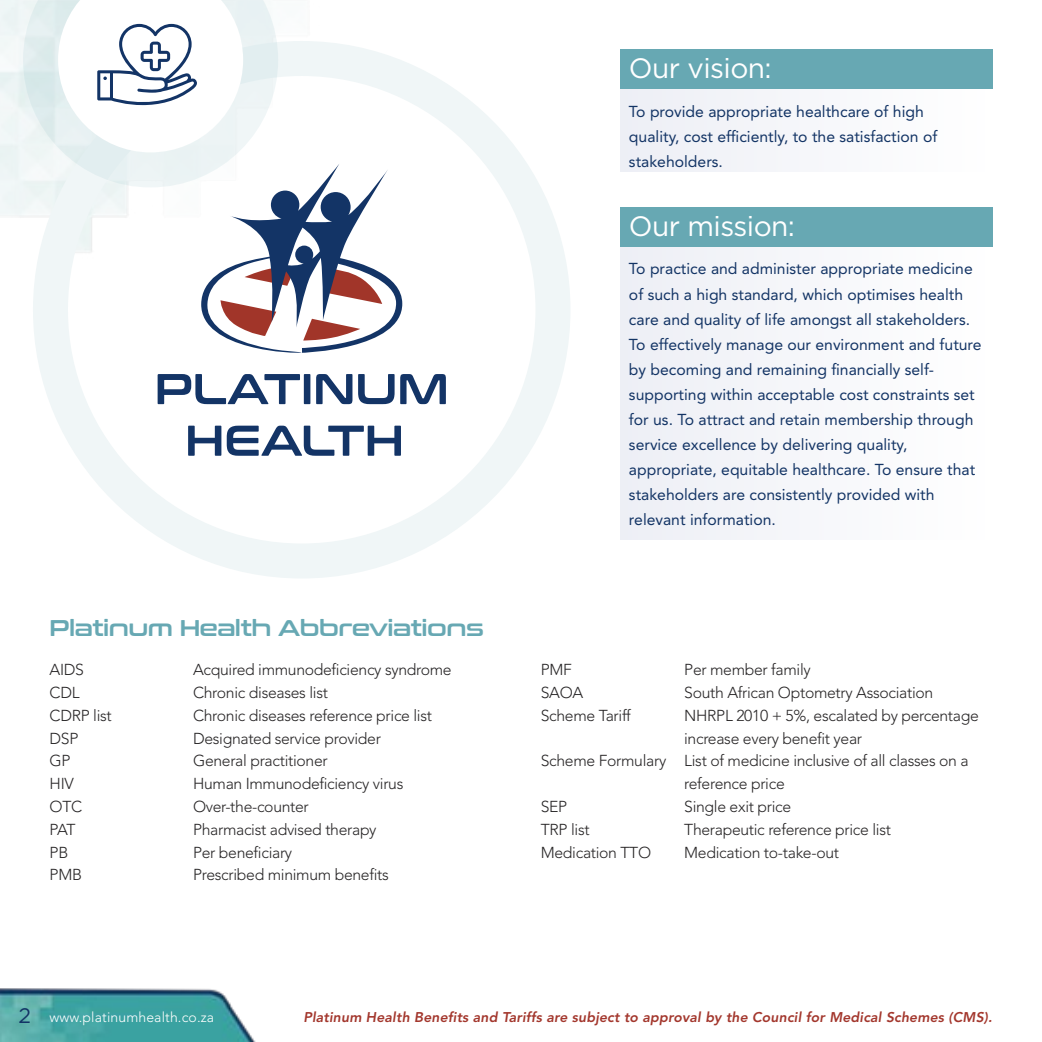
<style>
.page{position:relative;width:1042px;height:1042px;background:#fff}
.page>*{position:absolute;margin:0;border:0;box-sizing:border-box;transform-origin:0 0}
.t1{font:28px "Gotham";letter-spacing:-.02em;color:#fff}
.t2{font:22.75px "Conthrax Sb";letter-spacing:-.02em;color:#67a8b3}
.t3{font:21px "Gotham";color:#133465}
.t4{font:300 15.75px/22.8px "Avenir";letter-spacing:-.02em;color:#272526}
.t5{font:15.75px/25px "Avenir";color:#133465}
.t6{font:italic 800 14px "Avenir";letter-spacing:.01em;color:#a3372d}
.t7{font:300 14px "Avenir";letter-spacing:.01em;color:#fff}
</style>
<div class="page">
<img style="left:0;top:988px;width:256px;height:54px">
<div style="left:620px;top:75px;width:372px;height:96px;background:#f6f7fa"></div>
<div style="left:620px;top:50px;width:372px;height:39px;background:#67a8b3"></div>
<div style="left:620px;top:233px;width:372px;height:307px;background:#f6f7fa"></div>
<div style="left:620px;top:208px;width:372px;height:39px;background:#67a8b3"></div>
<svg style="left:33px;top:41px;width:537px;height:537px"></svg>
<svg style="left:23px;top:0;width:255px;height:187px"></svg>
<svg style="left:58px;top:0;width:185px;height:152px"></svg>
<svg style="left:201px;top:164px;width:201px;height:190px"></svg>
<svg style="left:158px;top:374px;width:142px;height:30px"></svg>
<div style="left:304px;top:374px;width:6px;height:30px;background:#133466"></div>
<svg style="left:316px;top:374px;width:36px;height:30px"></svg>
<svg style="left:358px;top:374px;width:36px;height:30px"></svg>
<svg style="left:400px;top:374px;width:46px;height:30px"></svg>
<svg style="left:188px;top:426px;width:33px;height:30px"></svg>
<svg style="left:227px;top:426px;width:174px;height:30px"></svg>
<p class="t1" style="left:629px;top:57px;width:144px">Our vision:</p>
<p class="t5" style="left:629px;top:100px;width:310px">To provide appropriate healthcare of high quality, cost efficiently, to the satisfaction of stakeholders.</p>
<p class="t2" style="left:50px;top:619px;width:436px">Platinum Health Abbreviations</p>
<p class="t4" style="left:50px;top:660px;width:36px">AIDS</p>
<p class="t4" style="left:193px;top:660px;width:260px">Acquired immunodeficiency syndrome</p>
<p class="t4" style="left:50px;top:683px;width:32px">CDL</p>
<p class="t4" style="left:193px;top:683px;width:136px">Chronic diseases list</p>
<p class="t4" style="left:50px;top:705px;width:64px">CDRP list</p>
<p class="t4" style="left:193px;top:705px;width:240px">Chronic diseases reference price list</p>
<p class="t4" style="left:50px;top:728px;width:30px">DSP</p>
<p class="t4" style="left:193px;top:728px;width:189px">Designated service provider</p>
<p class="t4" style="left:50px;top:751px;width:22px">GP</p>
<p class="t4" style="left:193px;top:751px;width:136px">General practitioner</p>
<p class="t4" style="left:50px;top:774px;width:26px">HIV</p>
<p class="t4" style="left:193px;top:774px;width:212px">Human Immunodeficiency virus</p>
<p class="t4" style="left:50px;top:796px;width:34px">OTC</p>
<p class="t4" style="left:193px;top:796px;width:117px">Over-the-counter</p>
<p class="t4" style="left:50px;top:819px;width:28px">PAT</p>
<p class="t4" style="left:193px;top:819px;width:185px">Pharmacist advised therapy</p>
<p class="t4" style="left:50px;top:842px;width:20px">PB</p>
<p class="t4" style="left:193px;top:842px;width:101px">Per beneficiary</p>
<p class="t4" style="left:50px;top:865px;width:34px">PMB</p>
<p class="t4" style="left:193px;top:865px;width:197px">Prescribed minimum benefits</p>
<p class="t1" style="left:629px;top:215px;width:168px">Our mission:</p>
<p class="t5" style="left:629px;top:258px;width:354px">To practice and administer appropriate medicine of such a high standard, which optimises health care and quality of life amongst all stakeholders.<br>To effectively manage our environment and future by becoming and remaining financially self&shy;supporting within acceptable cost constraints set for us. To attract and retain membership through service excellence by delivering quality, appropriate, equitable healthcare. To ensure that stakeholders are consistently provided with relevant information.</p>
<p class="t4" style="left:541px;top:660px;width:33px">PMF</p>
<p class="t4" style="left:684px;top:660px;width:128px">Per member family</p>
<p class="t4" style="left:541px;top:683px;width:44px">SAOA</p>
<p class="t4" style="left:684px;top:683px;width:250px">South African Optometry Association</p>
<p class="t4" style="left:541px;top:705px;width:91px">Scheme Tariff</p>
<p class="t4" style="left:684px;top:705px;width:296px">NHRPL 2010 + 5%, escalated by percentage increase every benefit year</p>
<p class="t4" style="left:684px;top:751px;width:286px;text-indent:-143px">Scheme Formulary List of medicine inclusive of all classes on a reference price</p>
<p class="t4" style="left:541px;top:796px;width:28px">SEP</p>
<p class="t4" style="left:684px;top:796px;width:108px">Single exit price</p>
<p class="t4" style="left:541px;top:819px;width:50px">TRP list</p>
<p class="t4" style="left:684px;top:819px;width:208px">Therapeutic reference price list</p>
<p class="t4" style="left:541px;top:842px;width:112px">Medication TTO</p>
<p class="t4" style="left:684px;top:842px;width:156px">Medication to-take-out</p>
<p class="t3" style="left:19px;top:1008px;width:14px">2</p>
<p class="t7" style="left:50px;top:1011px;width:166px">www.platinumhealth.co.za</p>
<p class="t6" style="left:303px;top:1011px;width:690px">Platinum Health Benefits and Tariffs are subject to approval by the Council for Medical Schemes (CMS).</p>
</div>
